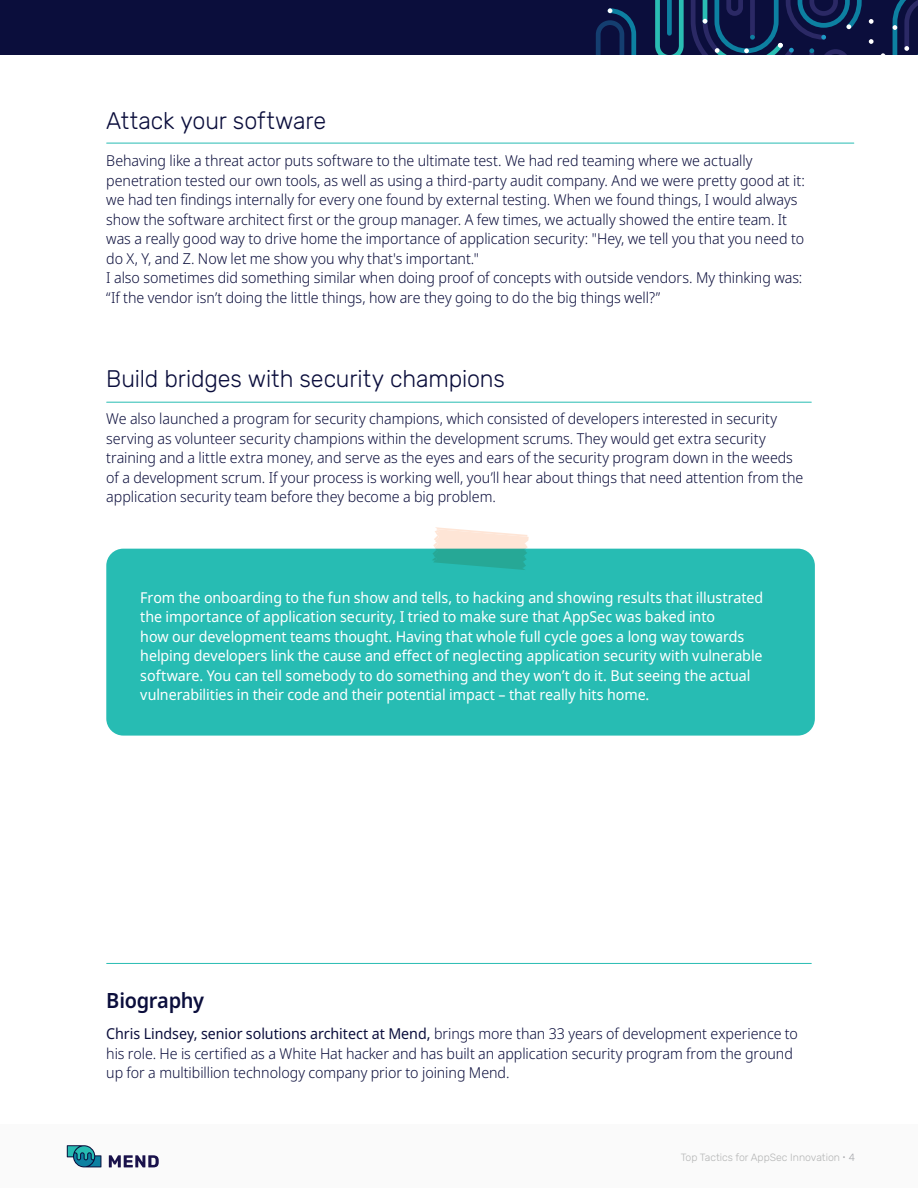
<style>
.page{position:relative;width:918px;height:1188px;background:#fff}
.page>*{position:absolute;margin:0;border:0;box-sizing:border-box;transform-origin:0 0}
.t1{font:300 24px "Rubik";letter-spacing:-.005em;color:#0b0e3c}
.t2{font:600 21px "Noto Sans";letter-spacing:-.015em;color:#0b0e3c;scale:.95 1}
.t3{font:300 15px/19.5px "Noto Sans";letter-spacing:-.005em;color:#0b0e3c;scale:.95 1}
.t4{font:15px/19.5px "Noto Sans";letter-spacing:-.005em;color:#fff;scale:.95 1}
.t5{font:300 10.5px "Rubik";color:#b4b5b5}
.s1{font-weight:400}
.s2{font-family:"Open Sans";color:#a8a9ad}
.s3{color:#a8a9ad}
</style>
<div class="page">
<div style="left:0;top:1124px;width:918px;height:64px;background:#fafafa"></div>
<svg style="left:67px;top:1145px;width:34px;height:22px"></svg>
<svg style="left:109px;top:1155px;width:50px;height:12px"></svg>
<div style="left:106px;top:549px;width:709px;height:187px;background:#27bcb3;border-radius:17px"></div>
<svg style="left:432px;top:527px;width:97px;height:43px"></svg>
<hr style="left:107px;top:143px;width:747px;height:1px;background:#27bcb3">
<hr style="left:107px;top:402px;width:704px;height:1px;background:#27bcb3">
<hr style="left:107px;top:963px;width:704px;height:1px;background:#27bcb3">
<div style="left:0;top:0;width:918px;height:55px;background:#0b0e3c"></div>
<svg style="left:596px;top:8px;width:41px;height:47px"></svg>
<svg style="left:655px;top:0;width:263px;height:55px"></svg>
<h1 class="t1" style="left:106px;top:107px;width:221px">Attack your software</h1>
<p class="t3" style="left:106px;top:151px;width:737px">Behaving like a threat actor puts software to the ultimate test. We had red teaming where we actually penetration tested our own tools, as well as using a third-party audit company. And we were pretty good at :i t we had ten findings internally for every one found by external testing. When we found things I, would always show the software architect first or the group manager A. few times, we actually showed the entire team It. was a really good way to drive home the importance of application security ": Hey, we tell you that you need to do ,Y,X and .Z Now let me show you why that s' important ".<br>I also sometimes did something similar when doing proof of concepts with outside vendors. My thinking was: “If the vendor isn t’ doing the little things, how are they going to do the big things well “?</p>
<h1 class="t1" style="left:106px;top:365px;width:400px">Build bridges with security champions</h1>
<p class="t3" style="left:106px;top:409px;width:735px">We also launched a program for security champions, which consisted of developers interested in security serving as volunteer security champions within the development scrums. They would get extra security training and a little extra money, and serve as the eyes and ears of the security program down in the weeds of a development scrum If. your process is working well, you l l’ hear about things that need attention from the application security team before they become a big problem.</p>
<p class="t4" style="left:140px;top:588px;width:657px">From the onboarding to the fun show and tells to, hacking and showing results that illustrated the importance of application security I, tried to make sure that AppSec was baked into<br>how our development teams thought. Having that whole full cycle goes a long way towards helping developers link the cause and effect of neglecting application security with vulnerable software. You can tell somebody to do something and they won t’ do it. But seeing the actual vulnerabilities in their code and their potential impact – that really hits home.</p>
<h2 class="t2" style="left:106px;top:988px;width:105px">Biography</h2>
<p class="t3" style="left:106px;top:1024px;width:730px"><span class="s1">Chris Lindsey, senior solutions architect at Mend,</span> brings more than 33 years of development experience to his role. He is certified as a White Hat hacker and has built an application security program from the ground up for a multibillion technology company prior to joining Mend.</p>
<p class="t5" style="left:681px;top:1151px;width:176px">Top Tactics for AppSec Innovation <span class="s2">•</span> <span class="s3">4</span></p>
</div>
